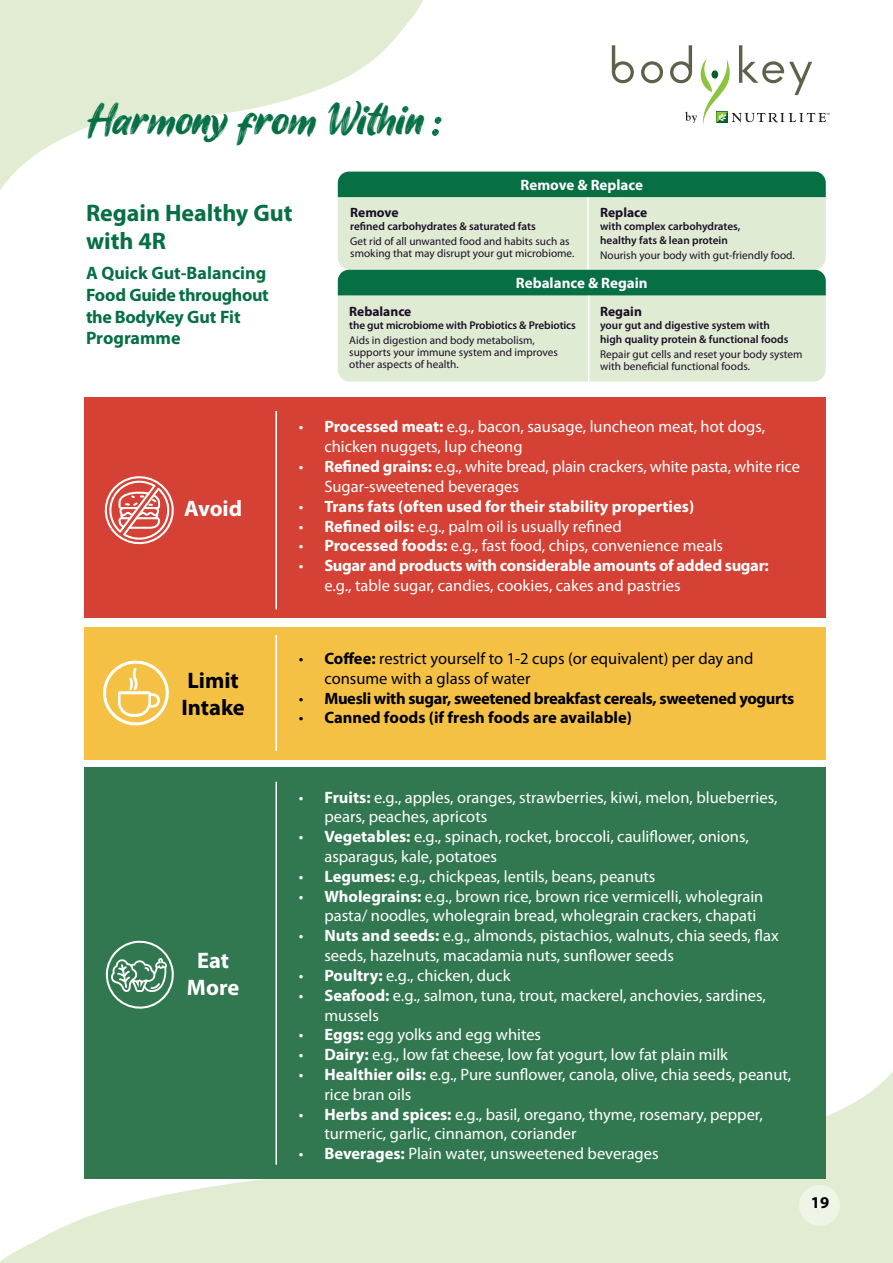
<style>
.page{position:relative;width:893px;height:1263px;background:#fff}
.page>*{position:absolute;margin:0;border:0;box-sizing:border-box;transform-origin:0 0}
.t1{font:42px "James Stroker";color:#066f44}
.t2{font:700 24px/28.8px "Myriad Pro";color:#066f44}
.t3{font:700 22.5px/27px "Myriad Pro";color:#fff;text-align:center}
.t4{font:700 22.5px/27px "Myriad Pro";color:#000}
.t5{font:700 18px/21.6px "Myriad Pro";letter-spacing:-.01em;color:#066f44}
.t6{font:16.5px/19.8px "Myriad Pro";color:#fff}
.t7{font:700 16.5px/19.8px "Myriad Pro";letter-spacing:-.02em;color:#fff}
.t8{font:16.5px/19.8px "Myriad Pro";color:#000}
.t9{font:700 16.5px "Myriad Pro";letter-spacing:-.02em;color:#000}
.t10{font:700 16.5px "Myriad Pro";color:#fff}
.t11{font:700 16.5px "Myriad Pro";color:#000}
.t12{font:700 15px "Myriad Pro";color:#fff}
.t13{font:700 13.5px "Myriad Pro";color:#1b0f27}
.t14{font:11.25px/12px "Myriad Pro";color:#1b0f27}
.t15{font:600 11.25px/13.5px "Myriad Pro";color:#1b0f27}
.s1{font-weight:700}
.s2{font-weight:400}
</style>
<div class="page">
<svg style="left:0;top:0;width:432px;height:284px"></svg>
<svg style="left:432px;top:117px;width:9px;height:19px"></svg>
<svg style="left:0;top:1071px;width:893px;height:192px;fill:#e1ecd3"></svg>
<div style="left:84px;top:397px;width:742px;height:221px;background:#d54134"></div>
<hr style="left:275px;top:411px;width:2px;height:198px;background:#fff">
<svg style="left:104px;top:476px;width:70px;height:69px"></svg>
<div style="left:84px;top:767px;width:742px;height:412px;background:#317851"></div>
<hr style="left:275px;top:782px;width:2px;height:383px;background:#fff">
<svg style="left:105px;top:940px;width:69px;height:69px"></svg>
<div style="left:84px;top:627px;width:742px;height:132px;background:#f4c144"></div>
<hr style="left:275px;top:635px;width:2px;height:116px;background:#fff">
<svg style="left:103px;top:660px;width:66px;height:66px"></svg>
<svg style="left:338px;top:172px;width:488px;height:210px;background:#abcdb0"></svg>
<hr style="left:588px;top:296px;width:1px;height:86px;background:#fff">
<div style="left:799px;top:1185px;width:41px;height:41px;background:#eef5e7;border-radius:50%"></div>
<svg style="left:612px;top:45px;width:218px;height:79px"></svg>
<h1 class="t1" style="left:86px;top:100px;width:339px">Harmony from Within</h1>
<p class="t12" style="left:521px;top:175px;width:124px">Remove &amp; Replace</p>
<h2 class="t2" style="left:86px;top:197px;width:208px">Regain Healthy Gut with 4R</h2>
<p class="t5" style="left:86px;top:262px;width:184px">A Quick Gut-Balancing<br>Food Guide throughout the BodyKey Gut Fit<br>Programme</p>
<p class="t13" style="left:600px;top:203px;width:49px">Replace</p>
<p class="t15" style="left:600px;top:219px;width:142px">with complex carbohydrates, healthy fats &amp; lean protein</p>
<p class="t14" style="left:600px;top:249px;width:196px">Nourish your body with gut-friendly food.</p>
<p class="t12" style="left:516px;top:273px;width:133px">Rebalance &amp; Regain</p>
<p class="t13" style="left:350px;top:203px;width:50px">Remove</p>
<p class="t15" style="left:350px;top:219px;width:187px">refined carbohydrates &amp; saturated fats</p>
<p class="t14" style="left:350px;top:235px;width:226px">Get rid of all unwanted food and habits such as smoking that may disrupt your gut microbiome.</p>
<p class="t13" style="left:349px;top:302px;width:64px">Rebalance</p>
<p class="t15" style="left:349px;top:318px;width:228px">the gut microbiome with Probiotics &amp; Prebiotics</p>
<p class="t14" style="left:349px;top:334px;width:210px">Aids in digestion and body metabolism, supports your immune system and improves other aspects of health.</p>
<p class="t13" style="left:600px;top:302px;width:43px">Regain</p>
<p class="t15" style="left:600px;top:318px;width:190px">your gut and digestive system with high quality protein &amp; functional foods</p>
<p class="t14" style="left:600px;top:347px;width:204px;line-height:12.8px">Repair gut cells and reset your body system with beneficial functional foods.</p>
<h3 class="t3" style="left:184px;top:495px;width:60px">Avoid</h3>
<h3 class="t4" style="left:181px;top:666px;width:65px">Limit<br>Intake</h3>
<p class="t6" style="left:324px;top:417px;width:442px;text-indent:-26px">• <span class="s1">Processed meat:</span> e.g., bacon, sausage, luncheon meat, hot dogs, chicken nuggets, lup cheong</p>
<p class="t6" style="left:324px;top:456px;width:477px;text-indent:-26px">• <span class="s1">Refined grains:</span> e.g., white bread, plain crackers, white pasta, white rice<br>Sugar-sweetened beverages</p>
<p class="t10" style="left:299px;top:495px;width:397px"><span class="s2">•</span> Trans fats (often used for their stability properties)</p>
<p class="t6" style="left:299px;top:516px;width:324px">• <span class="s1">Refined oils:</span> e.g., palm oil is usually refined</p>
<p class="t6" style="left:299px;top:536px;width:426px">• <span class="s1">Processed foods:</span> e.g., fast food, chips, convenience meals</p>
<p class="t7" style="left:324px;top:555px;width:446px;text-indent:-26px"><span class="s2">•</span> Sugar and products with considerable amounts of added sugar: <span class="s2">e.g., table sugar, candies, cookies, cakes and pastries</span></p>
<p class="t8" style="left:324px;top:648px;width:430px;text-indent:-26px">• <span class="s1">Coffee:</span> restrict yourself to 1-2 cups (or equivalent) per day and consume with a glass of water</p>
<p class="t9" style="left:299px;top:687px;width:497px"><span class="s2">•</span> Muesli with sugar, sweetened breakfast cereals, sweetened yogurts</p>
<p class="t11" style="left:299px;top:707px;width:335px"><span class="s2">•</span> Canned foods (if fresh foods are available)</p>
<h3 class="t3" style="left:187px;top:946px;width:54px">Eat<br>More</h3>
<p class="t6" style="left:324px;top:787px;width:455px;text-indent:-26px">• <span class="s1">Fruits:</span> e.g., apples, oranges, strawberries, kiwi, melon, blueberries, pears, peaches, apricots</p>
<p class="t6" style="left:324px;top:826px;width:426px;text-indent:-26px">• <span class="s1">Vegetables:</span> e.g., spinach, rocket, broccoli, cauliflower, onions, asparagus, kale, potatoes</p>
<p class="t6" style="left:299px;top:866px;width:358px">• <span class="s1">Legumes:</span> e.g., chickpeas, lentils, beans, peanuts</p>
<p class="t6" style="left:324px;top:886px;width:441px;text-indent:-26px">• <span class="s1">Wholegrains:</span> e.g., brown rice, brown rice vermicelli, wholegrain pasta/ noodles, wholegrain bread, wholegrain crackers, chapati</p>
<p class="t6" style="left:324px;top:925px;width:456px;text-indent:-26px">• <span class="s1">Nuts and seeds:</span> e.g., almonds, pistachios, walnuts, chia seeds, flax seeds, hazelnuts, macadamia nuts, sunflower seeds</p>
<p class="t6" style="left:299px;top:965px;width:213px">• <span class="s1">Poultry:</span> e.g., chicken, duck</p>
<p class="t6" style="left:324px;top:985px;width:443px;text-indent:-26px">• <span class="s1">Seafood:</span> e.g., salmon, tuna, trout, mackerel, anchovies, sardines, mussels</p>
<p class="t6" style="left:299px;top:1024px;width:244px">• <span class="s1">Eggs:</span> egg yolks and egg whites</p>
<p class="t6" style="left:299px;top:1044px;width:431px">• <span class="s1">Dairy:</span> e.g., low fat cheese, low fat yogurt, low fat plain milk</p>
<p class="t6" style="left:324px;top:1064px;width:468px;text-indent:-26px">• <span class="s1">Healthier oils:</span> e.g., Pure sunflower, canola, olive, chia seeds, peanut, rice bran oils</p>
<p class="t6" style="left:324px;top:1104px;width:440px;text-indent:-26px">• <span class="s1">Herbs and spices:</span> e.g., basil, oregano, thyme, rosemary, pepper, turmeric, garlic, cinnamon, coriander</p>
<p class="t6" style="left:299px;top:1143px;width:361px">• <span class="s1">Beverages:</span> Plain water, unsweetened beverages</p>
<p class="t9" style="left:811px;top:1192px;width:20px">19</p>
</div>
